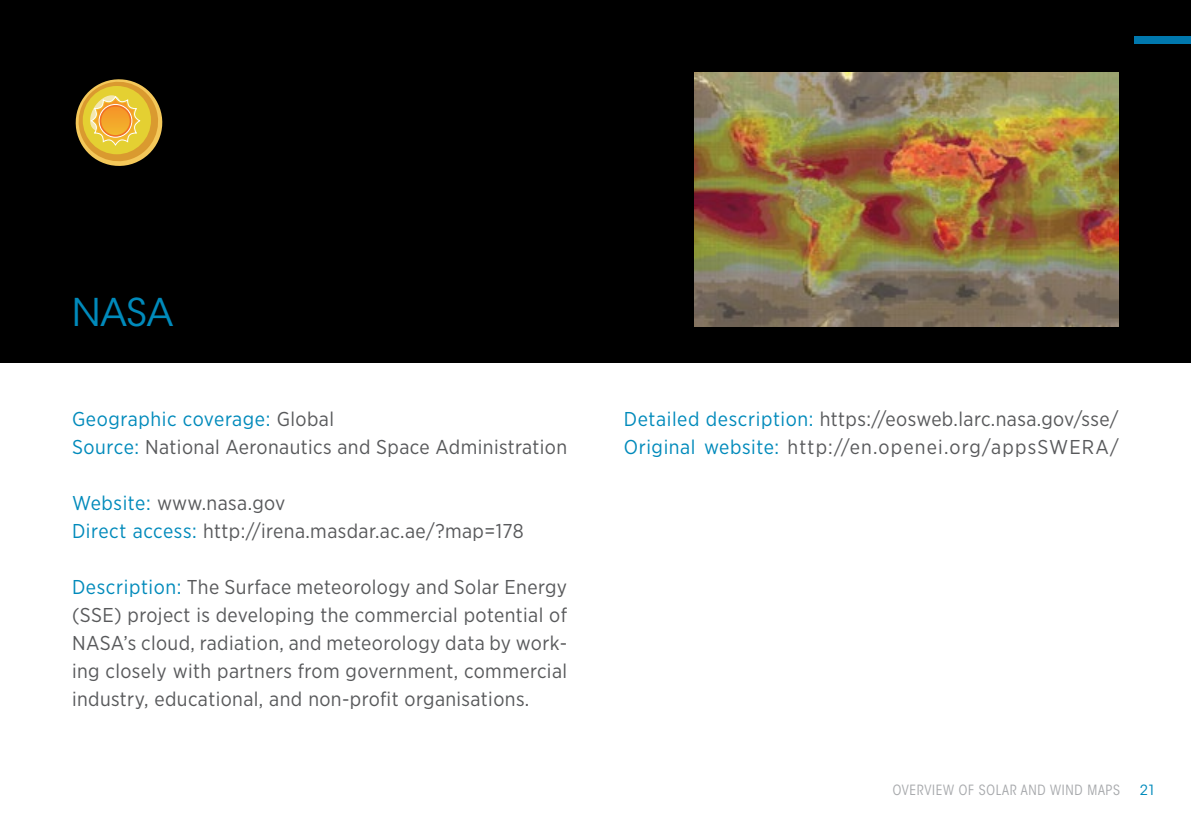
<style>
.page{position:relative;width:1191px;height:840px;background:#fff}
.page>*{position:absolute;margin:0;border:0;box-sizing:border-box;transform-origin:0 0}
.t1{font:38px "ITC Avant Garde Std";color:#008abb}
.t2{font:20px/28px "Gotham Narrow";letter-spacing:.02em;color:#58595b}
.t3{font:condensed 14px "ITC Avant Garde Std";letter-spacing:.05em;color:#a7a9ac}
.t4{font:14px "ITC Avant Garde Std";color:#008abb}
.s1{color:#008abb}
</style>
<div class="page">
<div style="left:0;top:0;width:1191px;height:362px;background:#000"></div>
<div style="left:1134px;top:36px;width:57px;height:7px;background:#0078ae"></div>
<img style="left:695px;top:72px;width:424px;height:254px">
<svg style="left:75px;top:79px;width:88px;height:87px"></svg>
<svg style="left:99px;top:104px;width:33px;height:33px"></svg>
<div style="left:99px;top:104px;width:33px;height:33px;border:1px solid #fff;border-radius:50%"></div>
<svg style="left:101px;top:106px;width:29px;height:29px"></svg>
<h1 class="t1" style="left:72px;top:289px;width:103px">NASA</h1>
<p class="t2" style="left:72px;top:404px;width:496px"><span class="s1">Geographic coverage:</span> Global<br><span class="s1">Source:</span> National Aeronautics and Space Administration</p>
<p class="t2" style="left:72px;top:488px;width:453px"><span class="s1">Website:</span> www.nasa.gov<br><span class="s1">Direct access:</span> http://irena.masdar.ac.ae/?map=178</p>
<p class="t2" style="left:72px;top:572px;width:496px;text-align:justify"><span class="s1">Description:</span> The Surface meteorology and Solar Energy (SSE) project is developing the commercial potential of NASA’s cloud, radiation, and meteorology data by work&shy;ing closely with partners from government, commercial industry, educational, and non-profit organisations.</p>
<p class="t2" style="left:624px;top:404px;width:496px"><span class="s1">Detailed description:</span> https://eosweb.larc.nasa.gov/sse/<br><span class="s1">Original website:</span> http://en.openei.org/appsSWERA/</p>
<p class="t3" style="left:892px;top:781px;width:229px">OVERVIEW OF SOLAR AND WIND MAPS</p>
<p class="t4" style="left:1139px;top:781px;width:18px">21</p>
</div>
